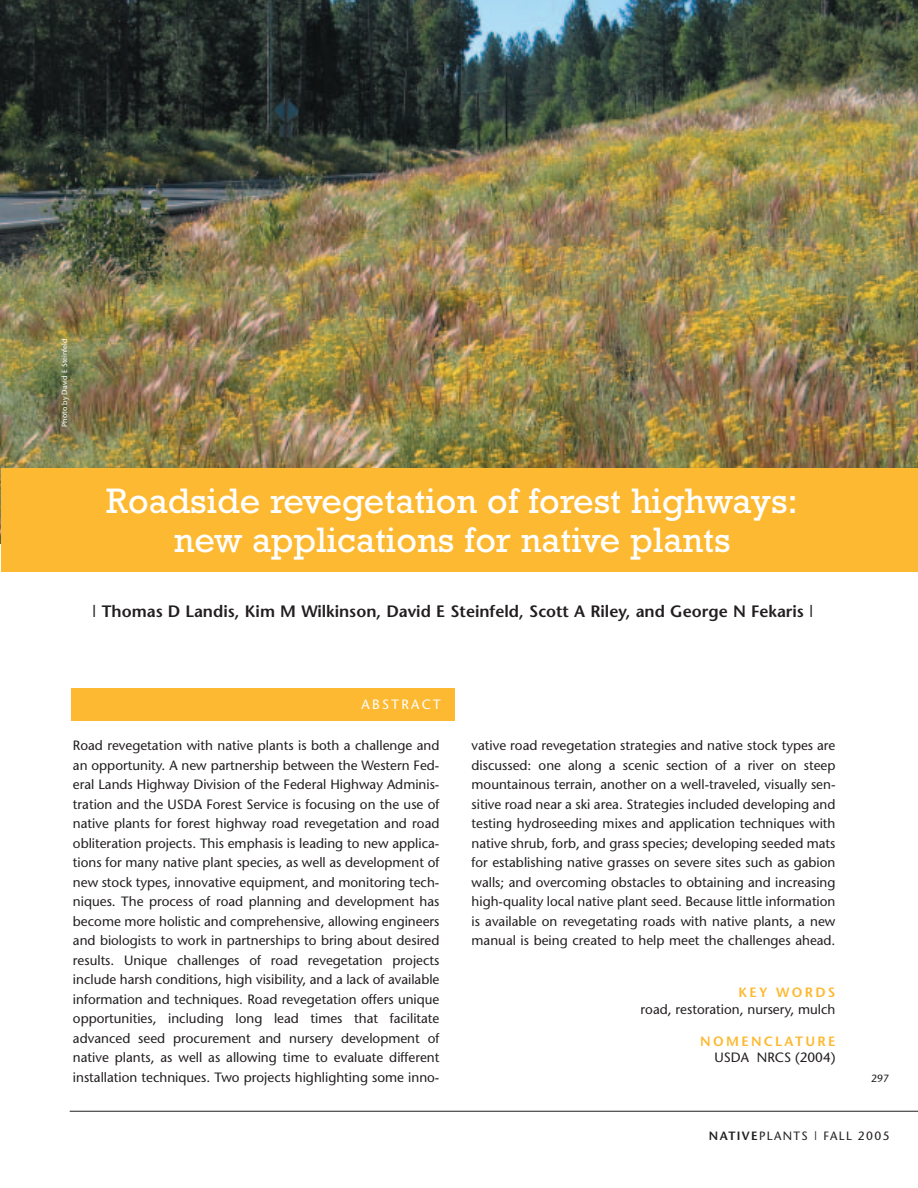
<style>
.page{position:relative;width:918px;height:1188px;background:#fff}
.page>*{position:absolute;margin:0;border:0;box-sizing:border-box;transform-origin:0 0}
.t1{font:36px/39px "Rockwell";color:#fff;text-align:center}
.t2{font:600 16.5px "Stone Sans";color:#231f20}
.t3{font:13.5px/19.5px "Stone Sans";color:#231f20;text-align:justify}
.t4{font:600 13.5px "Stone Sans";letter-spacing:.17em;color:#fdb931}
.t5{font:13.5px "Stone Sans";letter-spacing:.17em;color:#fff}
.t6{font:12px "Stone Sans";letter-spacing:.115em;color:#231f20}
.t7{font:10.5px "Stone Sans";color:#231f20}
.t8{font:7.5px "Stone Sans";color:#fff}
.s1{font-weight:600}
</style>
<div class="page">
<hr style="left:70px;top:1111px;width:848px;height:1px;background:#231f20">
<img style="left:0;top:0;width:918px;height:543px">
<div style="left:1px;top:469px;width:917px;height:103px;background:#fdb931"></div>
<div style="left:71px;top:688px;width:383px;height:33px;background:#fdb931"></div>
<p class="t8" style="left:62px;top:427px;width:90px;rotate:-90deg">Photo by David E Steinfeld</p>
<h1 class="t1" style="left:106px;top:485px;width:693px">Roadside revegetation of forest highways: new applications for native plants</h1>
<p class="t2" style="left:92px;top:605px;width:723px">| Thomas D Landis, Kim M Wilkinson, David E Steinfeld, Scott A Riley, and George N Fekaris |</p>
<p class="t5" style="left:362px;top:699px;width:81px">ABSTRACT</p>
<p class="t3" style="left:73px;top:737px;width:368px">Road revegetation with native plants is both a challenge and an opportunity. A new partnership between the Western Fed&shy;eral Lands Highway Division of the Federal Highway Adminis&shy;tration and the USDA Forest Service is focusing on the use of native plants for forest highway road revegetation and road obliteration projects. This emphasis is leading to new applica&shy;tions for many native plant species, as well as development of new stock types, innovative equipment, and monitoring tech&shy;niques. The process of road planning and development has become more holistic and comprehensive, allowing engineers and biologists to work in partnerships to bring about desired results. Unique challenges of road revegetation projects include harsh conditions, high visibility, and a lack of available information and techniques. Road revegetation offers unique opportunities, including long lead times that facilitate advanced seed procurement and nursery development of native plants, as well as allowing time to evaluate different installation techniques. Two projects highlighting some inno-</p>
<p class="t3" style="left:472px;top:737px;width:365px">vative road revegetation strategies and native stock types are discussed: one along a scenic section of a river on steep mountainous terrain, another on a well-traveled, visually sen&shy;sitive road near a ski area. Strategies included developing and testing hydroseeding mixes and application techniques with native shrub, forb, and grass species; developing seeded mats for establishing native grasses on severe sites such as gabion walls; and overcoming obstacles to obtaining and increasing high-quality local native plant seed. Because little information is available on revegetating roads with native plants, a new manual is being created to help meet the challenges ahead.</p>
<p class="t4" style="left:738px;top:987px;width:99px">KEY WORDS</p>
<p class="t3" style="left:641px;top:1000px;width:196px">road, restoration, nursery, mulch</p>
<p class="t4" style="left:700px;top:1036px;width:137px">NOMENCLATURE</p>
<p class="t3" style="left:715px;top:1049px;width:122px">USDA NRCS (2004)</p>
<p class="t7" style="left:871px;top:1074px;width:20px">297</p>
<p class="t6" style="left:709px;top:1131px;width:182px"><span class="s1">NATIVE</span>PLANTS | FALL 2005</p>
</div>
